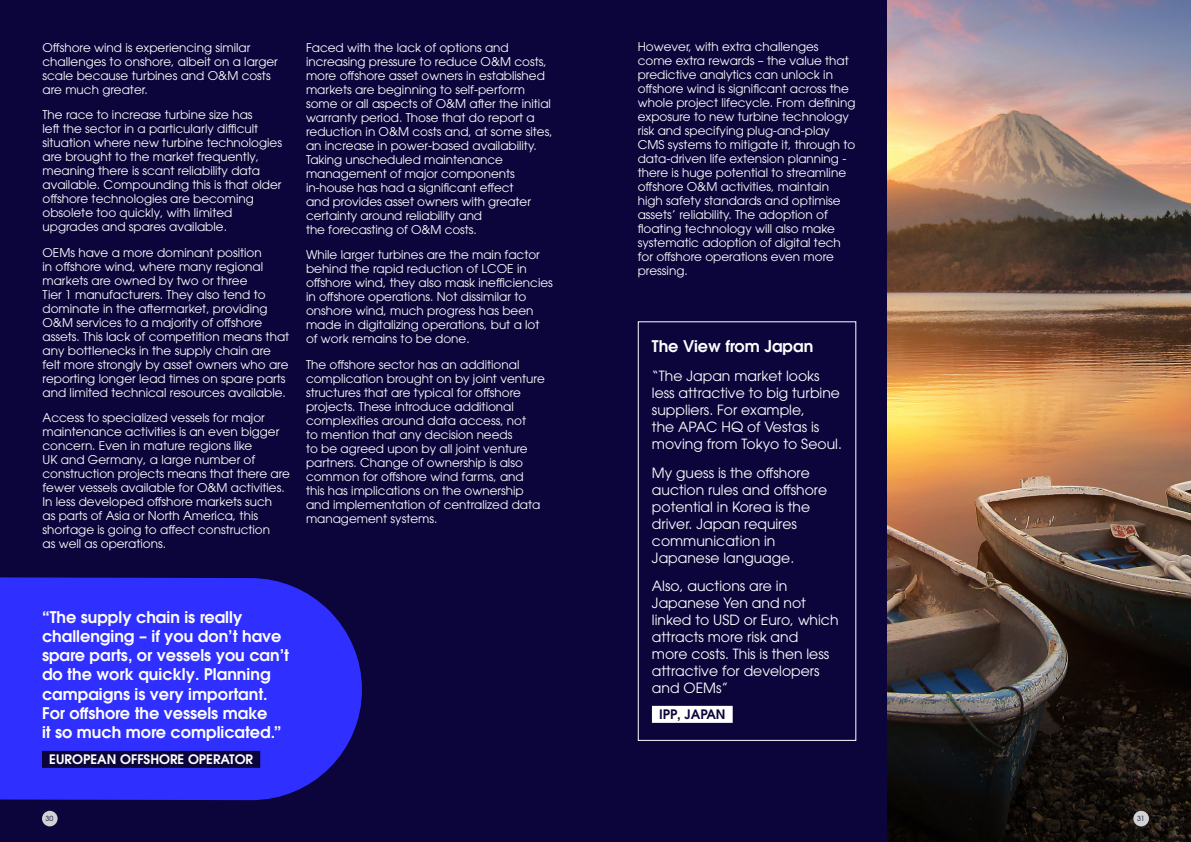
<style>
.page{position:relative;width:1191px;height:842px;background:#fff}
.page>*{position:absolute;margin:0;border:0;box-sizing:border-box;transform-origin:0 0}
.t1{font:600 16px/19.2px "ITC Avant Garde Std";color:#fff}
.t2{font:14px/17px "ITC Avant Garde Std";color:#fff}
.t3{font:600 13px "ITC Avant Garde Std";color:#fff}
.t4{font:600 13px "ITC Avant Garde Std";color:#0b053b}
.t5{font:12px/14px "ITC Avant Garde Std";color:#fff}
.t6{font:7px "ITC Avant Garde Std";color:#0b053b}
</style>
<div class="page">
<img style="left:886px;top:0;width:305px;height:842px">
<div style="left:0;top:0;width:886px;height:842px;background:#0b053b"></div>
<svg style="left:0;top:577px;width:362px;height:223px;background:#2c2bf0"></svg>
<div style="left:652px;top:706px;width:80px;height:17px;background:#fff"></div>
<div style="left:42px;top:751px;width:218px;height:17px;background:#0b053b"></div>
<div style="left:638px;top:321px;width:218px;height:420px;border:1px solid #fff"></div>
<div style="left:42px;top:811px;width:16px;height:15px;background:#d1d2d4;border-radius:50%"></div>
<div style="left:1133px;top:811px;width:16px;height:15px;background:#d1d2d4;border-radius:50%"></div>
<p class="t5" style="left:43px;top:40px;width:237px">Offshore wind is experiencing similar challenges to onshore, albeit on a larger scale because turbines and O&amp;M costs are much greater.</p>
<p class="t5" style="left:43px;top:108px;width:241px">The race to increase turbine size has<br>left the sector in a particularly difficult situation where new turbine technologies are brought to the market frequently, meaning there is scant reliability data available. Compounding this is that older offshore technologies are becoming obsolete too quickly, with limited upgrades and spares available.</p>
<p class="t5" style="left:43px;top:245px;width:248px">OEMs have a more dominant position<br>in offshore wind, where many regional markets are owned by two or three<br>Tier 1 manufacturers. They also tend to dominate in the aftermarket, providing O&amp;M services to a majority of offshore assets. This lack of competition means that any bottlenecks in the supply chain are felt more strongly by asset owners who are reporting longer lead times on spare parts and limited technical resources available.</p>
<p class="t5" style="left:43px;top:410px;width:249px">Access to specialized vessels for major maintenance activities is an even bigger concern. Even in mature regions like<br>UK and Germany, a large number of construction projects means that there are fewer vessels available for O&amp;M activities.<br>In less developed offshore markets such<br>as parts of Asia or North America, this shortage is going to affect construction<br>as well as operations.</p>
<p class="t5" style="left:306px;top:40px;width:248px">Faced with the lack of options and increasing pressure to reduce O&amp;M costs, more offshore asset owners in established markets are beginning to self-perform some or all aspects of O&amp;M after the initial warranty period. Those that do report a reduction in O&amp;M costs and, at some sites, an increase in power-based availability.<br>Taking unscheduled maintenance management of major components in-house has had a significant effect<br>and provides asset owners with greater certainty around reliability and<br>the forecasting of O&amp;M costs.</p>
<p class="t5" style="left:306px;top:248px;width:248px">While larger turbines are the main factor behind the rapid reduction of LCOE in offshore wind, they also mask inefficiencies in offshore operations. Not dissimilar to onshore wind, much progress has been made in digitalizing operations, but a lot of work remains to be done.</p>
<p class="t5" style="left:306px;top:357px;width:240px">The offshore sector has an additional complication brought on by joint venture structures that are typical for offshore projects. These introduce additional complexities around data access, not<br>to mention that any decision needs<br>to be agreed upon by all joint venture partners. Change of ownership is also common for offshore wind farms, and this has implications on the ownership and implementation of centralized data management systems.</p>
<h1 class="t1" style="left:42px;top:607px;width:248px">“The supply chain is really challenging – if you don’t have spare parts, or vessels you can’t do the work quickly. Planning campaigns is very important.<br>For offshore the vessels make<br>it so much more complicated.”</h1>
<p class="t3" style="left:49px;top:751px;width:205px">EUROPEAN OFFSHORE OPERATOR</p>
<p class="t5" style="left:638px;top:39px;width:219px">However, with extra challenges come extra rewards – the value that predictive analytics can unlock in offshore wind is significant across the whole project lifecycle. From defining exposure to new turbine technology risk and specifying plug-and-play CMS systems to mitigate it, through to data-driven life extension planning - there is huge potential to streamline offshore O&amp;M activities, maintain high safety standards and optimise assets’ reliability. The adoption of floating technology will also make systematic adoption of digital tech for offshore operations even more pressing.</p>
<h1 class="t1" style="left:652px;top:336px;width:163px">The View from Japan</h1>
<p class="t2" style="left:652px;top:367px;width:191px">“The Japan market looks less attractive to big turbine suppliers. For example,<br>the APAC HQ of Vestas is moving from Tokyo to Seoul.</p>
<p class="t2" style="left:652px;top:464px;width:177px">My guess is the offshore auction rules and offshore potential in Korea is the driver. Japan requires communication in<br>Japanese language.</p>
<p class="t2" style="left:652px;top:577px;width:188px">Also, auctions are in<br>Japanese Yen and not linked to USD or Euro, which attracts more risk and<br>more costs. This is then less attractive for developers and OEMs”</p>
<p class="t4" style="left:659px;top:706px;width:68px">IPP, JAPAN</p>
<p class="t6" style="left:46px;top:814px;width:9px">30</p>
<p class="t6" style="left:1137px;top:814px;width:9px">31</p>
</div>
